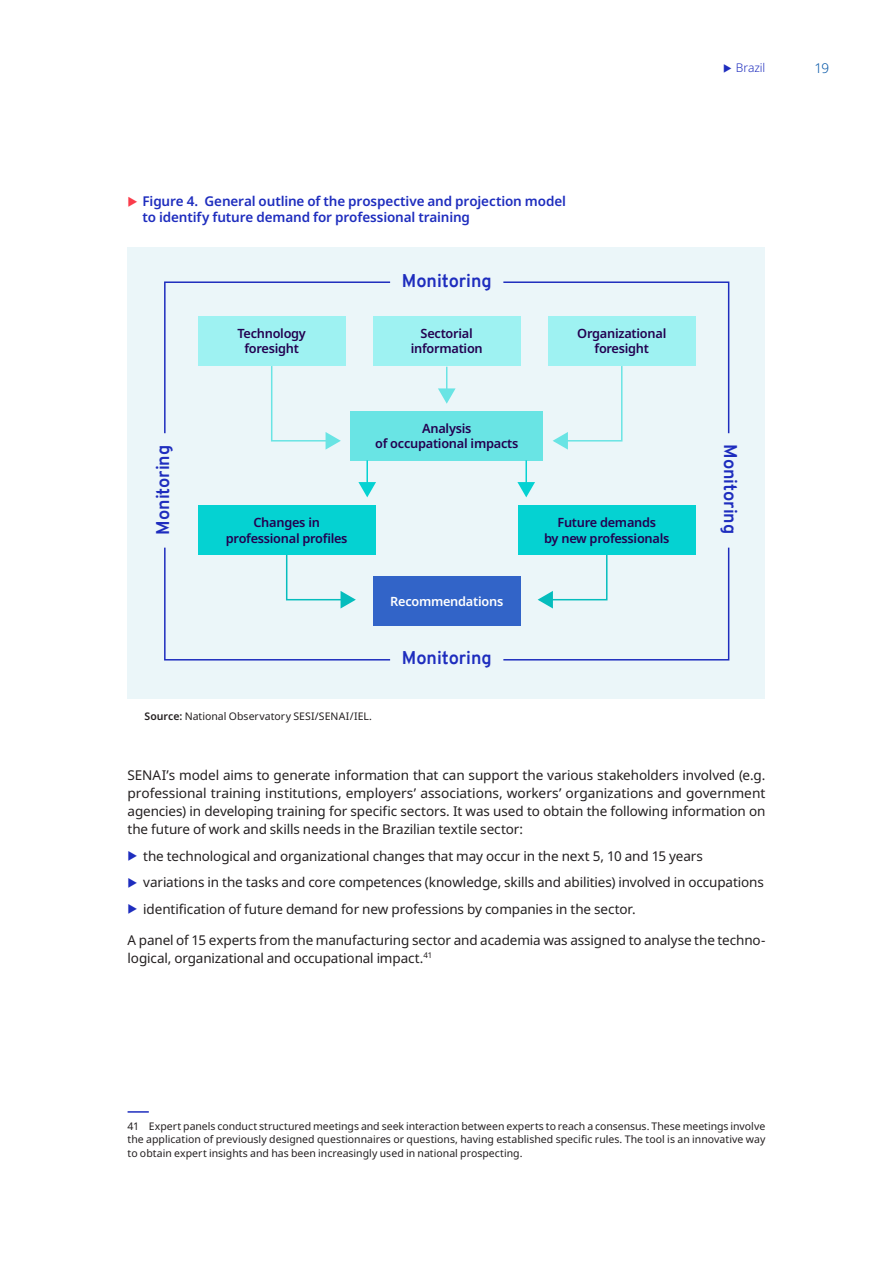
<style>
.page{position:relative;width:893px;height:1263px;background:#fff}
.page>*{position:absolute;margin:0;border:0;box-sizing:border-box;transform-origin:0 0}
.t1{font:700 18px "Overpass";color:#1e2dbe}
.Body{font:13.5px/18px "Noto Sans";letter-spacing:-.01em;color:#231f20;text-align:justify}
.t2{font:600 13.5px/16.5px "Noto Sans";letter-spacing:-.01em;color:#1e2dbe}
.t3{font:300 13.5px "Noto Sans";color:#0154a6}
.t4{font:600 12.75px/15.3px "Noto Sans";letter-spacing:-.02em;color:#230050;text-align:center}
.t5{font:600 12.75px "Noto Sans";letter-spacing:-.02em;color:#fff}
.t6{font:300 12px "Noto Sans";letter-spacing:-.005em;color:#1e2dbe}
.Footnotes{font:10.5px/13.5px "Noto Sans";color:#231f20;text-align:justify}
.note___source{font:10.5px "Noto Sans";color:#231f20}
.s1{font-weight:600}
</style>
<div class="page">
<div style="left:128px;top:247px;width:637px;height:451px;background:#ebf6f9"></div>
<div style="left:373px;top:316px;width:147px;height:50px;background:#9ef2f2"></div>
<div style="left:373px;top:576px;width:147px;height:50px;background:#3264c8"></div>
<div style="left:351px;top:411px;width:192px;height:50px;background:#69e4e4"></div>
<div style="left:198px;top:505px;width:177px;height:50px;background:#05d2d2"></div>
<div style="left:518px;top:505px;width:177px;height:50px;background:#05d2d2"></div>
<hr style="left:446px;top:367px;width:1px;height:33px;background:#69e4e4">
<svg style="left:438px;top:388px;width:18px;height:16px"></svg>
<hr style="left:366px;top:460px;width:2px;height:34px;background:#05d2d2">
<svg style="left:358px;top:482px;width:18px;height:15px"></svg>
<svg style="left:164px;top:281px;width:227px;height:169px"></svg>
<svg style="left:164px;top:546px;width:227px;height:115px"></svg>
<hr style="left:525px;top:460px;width:2px;height:34px;background:#05d2d2">
<svg style="left:517px;top:482px;width:18px;height:15px"></svg>
<svg style="left:503px;top:281px;width:227px;height:169px"></svg>
<svg style="left:503px;top:546px;width:227px;height:115px"></svg>
<hr style="left:128px;top:1111px;width:21px;height:2px;background:#1e2dbe">
<p class="t2" style="left:142px;top:193px;width:425px">Figure 4. General outline of the prospective and projection model to identify future demand for professional training</p>
<p class="t1" style="left:402px;top:268px;width:91px">Monitoring</p>
<p class="t4" style="left:237px;top:326px;width:70px">Technology foresight</p>
<p class="t4" style="left:411px;top:326px;width:74px">Sectorial information</p>
<p class="t4" style="left:577px;top:326px;width:91px">Organizational foresight</p>
<p class="t6" style="left:736px;top:60px;width:31px">Brazil</p>
<p class="t3" style="left:814px;top:59px;width:16px">19</p>
<p class="t4" style="left:375px;top:421px;width:145px">Analysis<br>of occupational impacts</p>
<p class="t1" style="left:150px;top:535px;width:91px;rotate:-90deg">Monitoring</p>
<p class="t1" style="left:743px;top:444px;width:91px;rotate:90deg">Monitoring</p>
<p class="t4" style="left:226px;top:515px;width:123px">Changes in professional profiles</p>
<p class="t4" style="left:544px;top:515px;width:127px">Future demands<br>by new professionals</p>
<p class="t5" style="left:390px;top:592px;width:115px">Recommendations</p>
<p class="note___source" style="left:145px;top:709px;width:229px"><span class="s1">Source:</span> National Observatory SESI/SENAI/IEL.</p>
<p class="t1" style="left:402px;top:645px;width:91px">Monitoring</p>
<p class="Body" style="left:128px;top:767px;width:639px">SENAI’s model aims to generate information that can support the various stakeholders involved (e.g. professional training institutions, employers’ associations, workers’ organizations and government agencies) in developing training for specific sectors. It was used to obtain the following information on the future of work and skills needs in the Brazilian textile sector:</p>
<p class="Body" style="left:143px;top:847px;width:561px">the technological and organizational changes that may occur in the next 5, 10 and 15 years</p>
<p class="Body" style="left:143px;top:874px;width:622px">variations in the tasks and core competences (knowledge, skills and abilities) involved in occupations</p>
<p class="Body" style="left:143px;top:900px;width:494px">identification of future demand for new professions by companies in the sector.</p>
<p class="Body" style="left:128px;top:931px;width:639px">A panel of 15 experts from the manufacturing sector and academia was assigned to analyse the techno&shy;logical, organizational and occupational impact.<sup>41</sup></p>
<p class="Footnotes" style="left:128px;top:1119px;width:639px">41 Expert panels conduct structured meetings and seek interaction between experts to reach a consensus. These meetings involve the application of previously designed questionnaires or questions, having established specific rules. The tool is an innovative way to obtain expert insights and has been increasingly used in national prospecting.</p>
</div>
